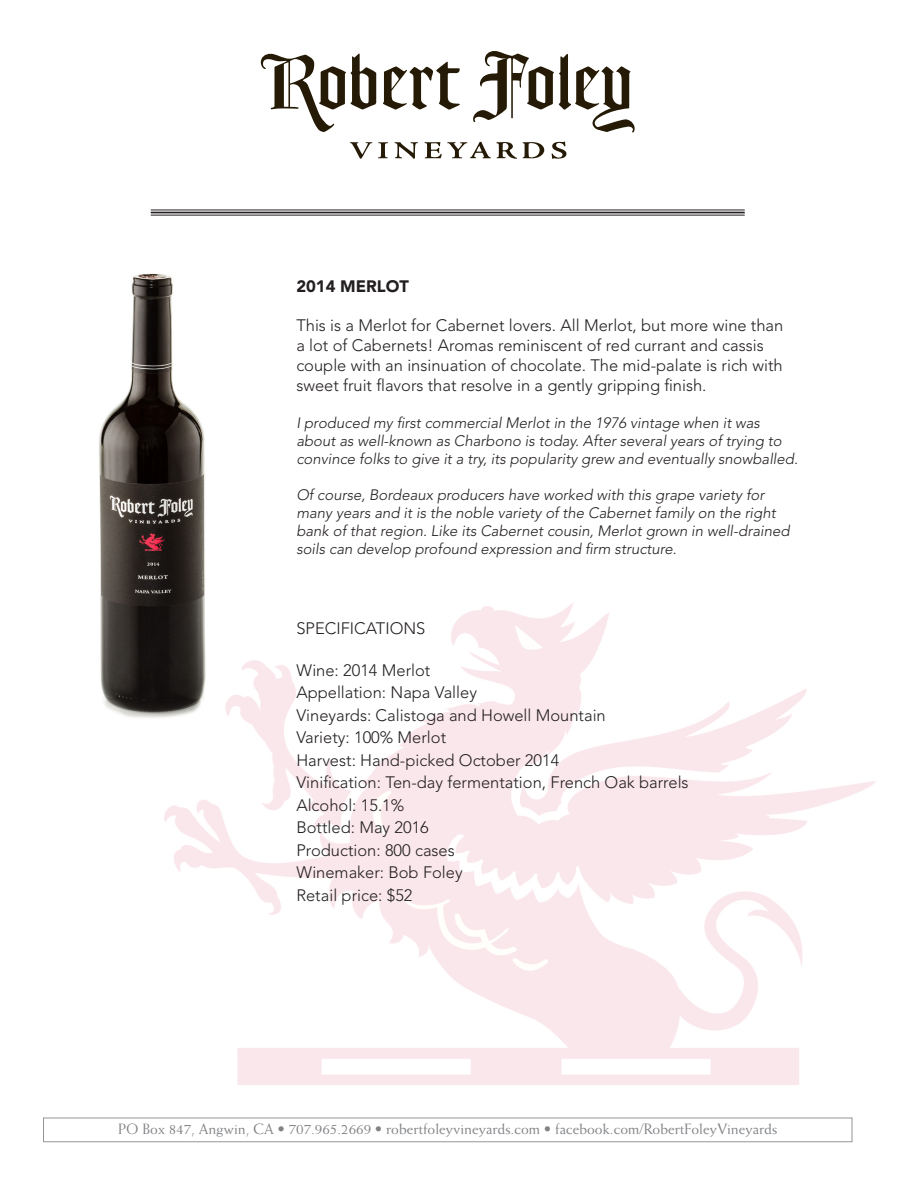
<style>
.page{position:relative;width:918px;height:1188px;background:#fff}
.page>*{position:absolute;margin:0;border:0;box-sizing:border-box;transform-origin:0 0}
.t1{font:300 16.5px/19.8px "Avenir";color:#231f20}
.t2{font:900 16.5px "Avenir";color:#231f20}
.t3{font:italic 300 15px/18px "Avenir";color:#231f20}
.t4{font:15px "Weiss";color:#808285}
.s1{font-style:normal}
</style>
<div class="page">
<img style="left:164px;top:602px;width:711px;height:482px">
<svg style="left:261px;top:54px;width:115px;height:78px"></svg>
<svg style="left:383px;top:62px;width:77px;height:48px"></svg>
<svg style="left:350px;top:142px;width:22px;height:17px"></svg>
<svg style="left:378px;top:142px;width:10px;height:16px"></svg>
<svg style="left:395px;top:142px;width:23px;height:17px"></svg>
<svg style="left:425px;top:142px;width:92px;height:17px"></svg>
<svg style="left:523px;top:142px;width:21px;height:16px"></svg>
<svg style="left:552px;top:142px;width:14px;height:17px"></svg>
<svg style="left:473px;top:51px;width:162px;height:81px"></svg>
<img style="left:99px;top:273px;width:117px;height:449px">
<hr style="left:151px;top:210px;width:594px;height:1px;background:#231f20">
<hr style="left:151px;top:212px;width:594px;height:1px;background:#231f20">
<hr style="left:151px;top:215px;width:594px;height:1px;background:#231f20">
<div style="left:43px;top:1118px;width:809px;height:24px;border:1px solid #939598"></div>
<p class="t2" style="left:296px;top:276px;width:114px">2014 MERLOT</p>
<p class="t1" style="left:296px;top:316px;width:489px">This is a Merlot for Cabernet lovers. All Merlot, but more wine than a lot of Cabernets! Aromas reminiscent of red currant and cassis couple with an insinuation of chocolate. The mid-palate is rich with sweet fruit flavors that resolve in a gently gripping finish.</p>
<p class="t3" style="left:296px;top:414px;width:503px">I produced my first commercial Merlot in the 1976 vintage when it was about as well-known as Charbono is today. After several years of trying to convince folks to give it a try, its popularity grew and eventually snowballed.</p>
<p class="t3" style="left:296px;top:486px;width:495px">Of course, Bordeaux producers have worked with this grape variety for many years and it is the noble variety of the Cabernet family on the right bank of that region. Like its Cabernet cousin, Merlot grown in well-drained soils can develop profound expression and firm structure<span class="s1">.</span></p>
<p class="t1" style="left:296px;top:618px;width:131px">SPECIFICATIONS</p>
<p class="t1" style="left:296px;top:660px;width:136px">Wine: 2014 Merlot</p>
<p class="t1" style="left:296px;top:683px;width:182px">Appellation: Napa Valley</p>
<p class="t1" style="left:296px;top:705px;width:311px">Vineyards: Calistoga and Howell Mountain</p>
<p class="t1" style="left:296px;top:728px;width:151px">Variety: 100% Merlot</p>
<p class="t1" style="left:296px;top:750px;width:264px">Harvest: Hand-picked October 2014</p>
<p class="t1" style="left:296px;top:773px;width:394px">Vinification: Ten-day fermentation, French Oak barrels</p>
<p class="t1" style="left:296px;top:795px;width:109px">Alcohol: 15.1%</p>
<p class="t1" style="left:296px;top:818px;width:134px">Bottled: May 2016</p>
<p class="t1" style="left:296px;top:840px;width:160px">Production: 800 cases</p>
<p class="t1" style="left:296px;top:863px;width:168px">Winemaker: Bob Foley</p>
<p class="t1" style="left:296px;top:885px;width:118px">Retail price: $52</p>
<p class="t4" style="left:118px;top:1121px;width:661px">PO Box 847, Angwin, CA • 707.965.2669 • robertfoleyvineyards.com • facebook.com/RobertFoleyVineyards</p>
</div>
